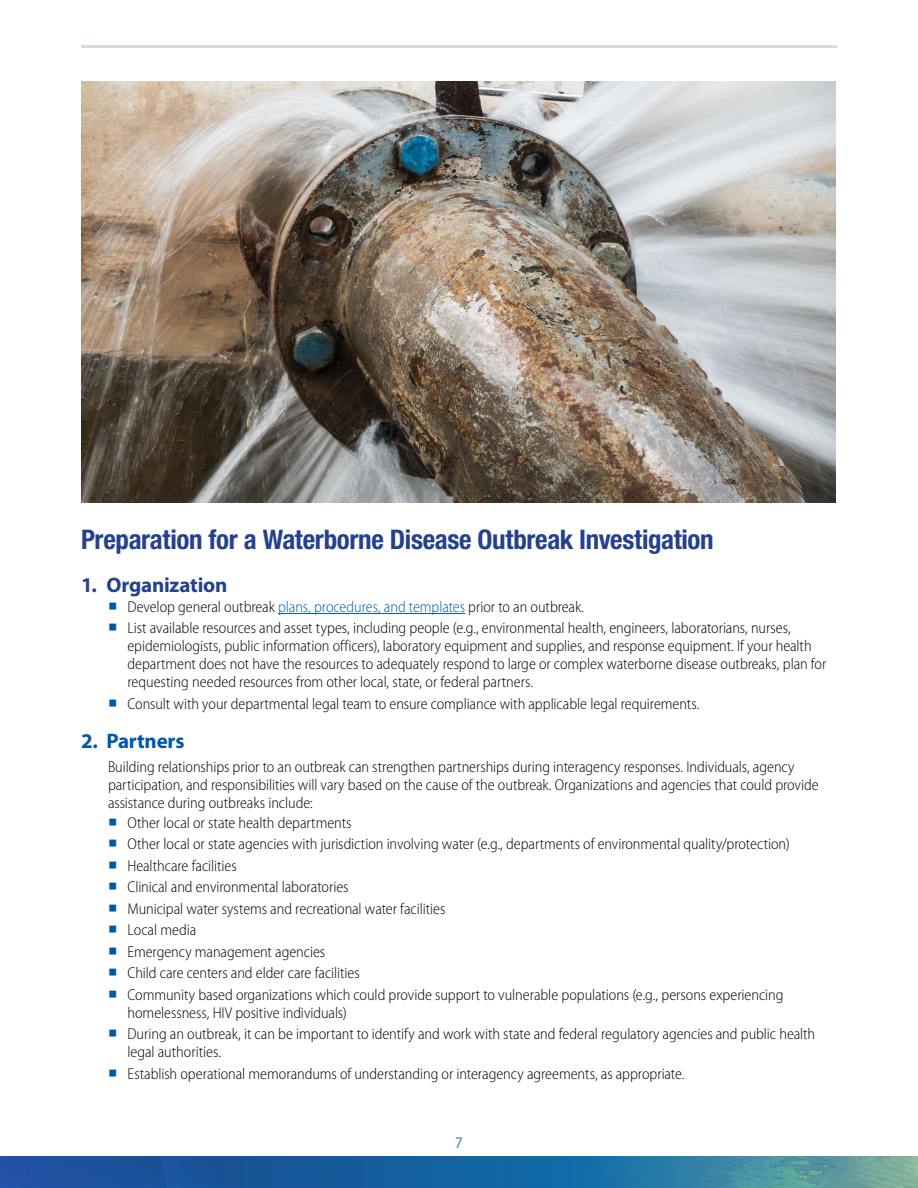
<style>
.page{position:relative;width:918px;height:1188px;background:#fff}
.page>*{position:absolute;margin:0;border:0;box-sizing:border-box;transform-origin:0 0}
.t1{font:700 condensed 27px "Helvetica Neue LT Std";letter-spacing:-.015em;color:#25408f}
.t2{font:700 21px "Myriad Pro";letter-spacing:-.01em;color:#25408f}
.t3{font:700 21px "Myriad Pro";letter-spacing:-.01em;color:#0059a5}
.t4{font:semi-condensed 16.2px "Myriad Pro";color:#3985a7}
.P_Tier_1__25_Indent{font:300 semi-condensed 15.75px/18px "Myriad Pro";letter-spacing:-.005em;color:#000}
.s1{font-family:"Arial Unicode MS";font-weight:400;font-stretch:normal;color:#0059a5}
.s2{color:#005daa}
</style>
<div class="page">
<hr style="left:81px;top:45px;width:756px;height:3px;background:#6c674e">
<svg style="left:0;top:1156px;width:578px;height:32px;background:#175a9e"></svg>
<img style="left:578px;top:1156px;width:340px;height:32px">
<hr style="left:278px;top:613px;width:187px;height:1px;background:#005daa">
<img style="left:81px;top:81px;width:755px;height:421px">
<h2 class="t1" style="left:81px;top:523px;width:634px">Preparation for a Waterborne Disease Outbreak Investigation</h2>
<p class="t2" style="left:81px;top:573px;width:148px">1. Organization</p>
<p class="P_Tier_1__25_Indent" style="left:108px;top:598px;width:478px"><span class="s1">■</span> Develop general outbreak <span class="s2">plans, procedures, and templates</span> prior to an outbreak.</p>
<p class="P_Tier_1__25_Indent" style="left:128px;top:620px;width:700px;text-indent:-20px"><span class="s1">■</span> List available resources and asset types, including people (e.g., environmental health, engineers, laboratorians, nurses, epidemiologists, public information officers), laboratory equipment and supplies, and response equipment. If your health department does not have the resources to adequately respond to large or complex waterborne disease outbreaks, plan for requesting needed resources from other local, state, or federal partners.</p>
<p class="P_Tier_1__25_Indent" style="left:108px;top:695px;width:593px"><span class="s1">■</span> Consult with your departmental legal team to ensure compliance with applicable legal requirements.</p>
<p class="t3" style="left:81px;top:730px;width:105px">2. Partners</p>
<p class="P_Tier_1__25_Indent" style="left:108px;top:759px;width:712px">Building relationships prior to an outbreak can strengthen partnerships during interagency responses. Individuals, agency participation, and responsibilities will vary based on the cause of the outbreak. Organizations and agencies that could provide assistance during outbreaks include:</p>
<p class="P_Tier_1__25_Indent" style="left:108px;top:814px;width:245px"><span class="s1">■</span> Other local or state health departments</p>
<p class="P_Tier_1__25_Indent" style="left:108px;top:835px;width:683px"><span class="s1">■</span> Other local or state agencies with jurisdiction involving water (e.g., departments of environmental quality/protection)</p>
<p class="P_Tier_1__25_Indent" style="left:108px;top:857px;width:130px"><span class="s1">■</span> Healthcare facilities</p>
<p class="P_Tier_1__25_Indent" style="left:108px;top:878px;width:242px"><span class="s1">■</span> Clinical and environmental laboratories</p>
<p class="P_Tier_1__25_Indent" style="left:108px;top:900px;width:339px"><span class="s1">■</span> Municipal water systems and recreational water facilities</p>
<p class="P_Tier_1__25_Indent" style="left:108px;top:921px;width:90px"><span class="s1">■</span> Local media</p>
<p class="P_Tier_1__25_Indent" style="left:108px;top:943px;width:219px"><span class="s1">■</span> Emergency management agencies</p>
<p class="P_Tier_1__25_Indent" style="left:108px;top:964px;width:253px"><span class="s1">■</span> Child care centers and elder care facilities</p>
<p class="P_Tier_1__25_Indent" style="left:128px;top:986px;width:658px;text-indent:-20px"><span class="s1">■</span> Community based organizations which could provide support to vulnerable populations (e.g., persons experiencing homelessness, HIV positive individuals)</p>
<p class="P_Tier_1__25_Indent" style="left:128px;top:1025px;width:689px;text-indent:-20px"><span class="s1">■</span> During an outbreak, it can be important to identify and work with state and federal regulatory agencies and public health legal authorities.</p>
<p class="P_Tier_1__25_Indent" style="left:108px;top:1065px;width:578px"><span class="s1">■</span> Establish operational memorandums of understanding or interagency agreements, as appropriate.</p>
<p class="t4" style="left:455px;top:1133px;width:9px">7</p>
</div>
